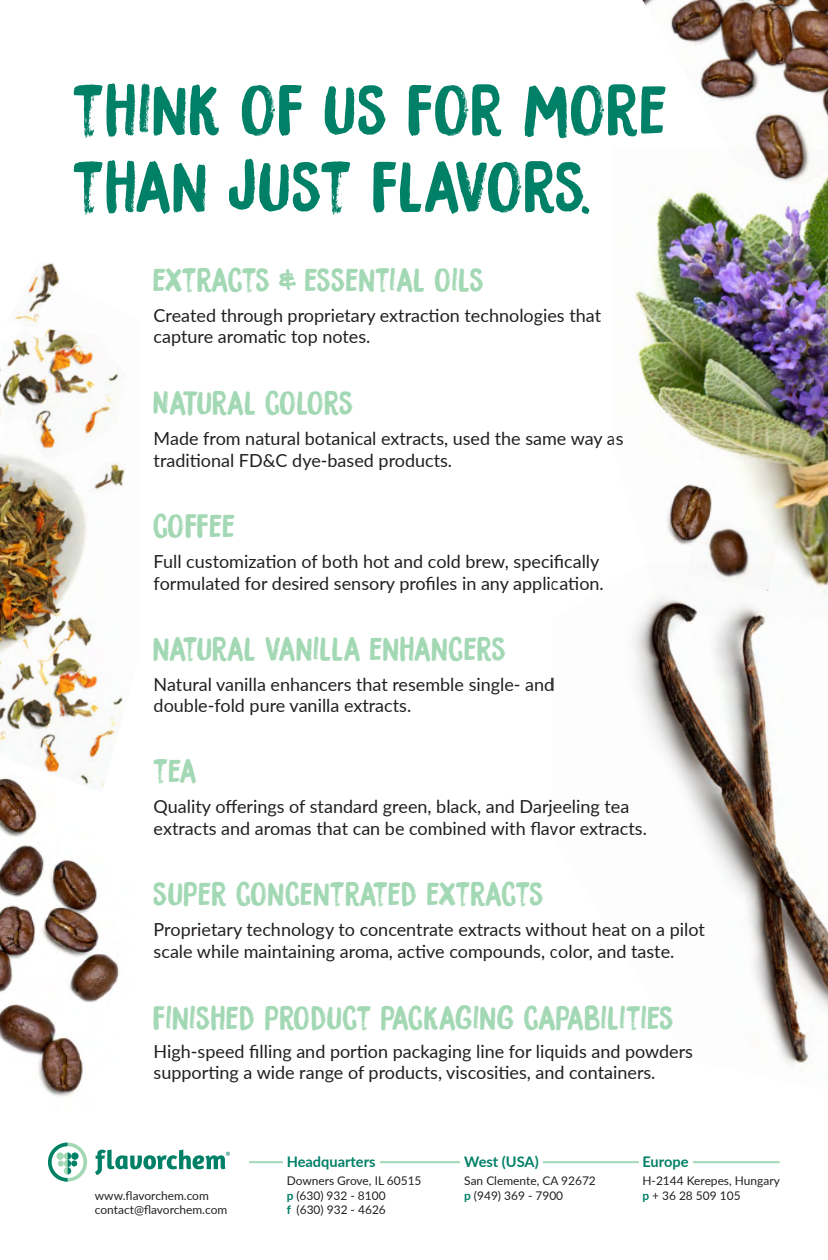
<style>
.page{position:relative;width:828px;height:1260px;background:#fff}
.page>*{position:absolute;margin:0;border:0;box-sizing:border-box;transform-origin:0 0}
.t1{font:64px/76.8px "DK Bocadillo";color:#008066}
.t2{font:30px "DK Bocadillo";color:#a3d8b4}
.t3{font:30px "DK Bocadillo";letter-spacing:-.02em;color:#a3d8b4}
.t4{font:30px "DK Bocadillo";letter-spacing:-.03em;color:#a3d8b4}
.t5{font:18px/21.6px "Lato";color:#231f20}
.t6{font:700 14.6px "Lato";color:#008066}
.t7{font:12px/14.4px "Lato";color:#231f20}
.s1{font-weight:700;color:#008066}
</style>
<div class="page">
<img style="left:0;top:459px;width:87px;height:121px">
<img style="left:0;top:580px;width:123px;height:160px">
<img style="left:10px;top:263px;width:50px;height:66px">
<img style="left:0;top:329px;width:119px;height:130px">
<svg style="left:279px;top:269px;width:17px;height:21px"></svg>
<img style="left:0;top:740px;width:120px;height:357px">
<img style="left:642px;top:0;width:186px;height:147px">
<img style="left:635px;top:147px;width:193px;height:414px">
<img style="left:632px;top:561px;width:196px;height:503px">
<img style="left:93px;top:463px;width:32px;height:28px">
<img style="left:661px;top:471px;width:55px;height:75px">
<img style="left:687px;top:514px;width:92px;height:77px">
<hr style="left:249px;top:1161px;width:531px;height:2px;background:#a3d8b4">
<div style="left:283px;top:1155px;width:96px;height:16px;background:#fff"></div>
<svg style="left:95px;top:1150px;width:135px;height:25px"></svg>
<svg style="left:48px;top:1143px;width:39px;height:39px"></svg>
<div style="left:461px;top:1153px;width:82px;height:18px;background:#fff"></div>
<div style="left:639px;top:1155px;width:54px;height:16px;background:#fff"></div>
<h1 class="t1" style="left:72px;top:71px;width:597px">THINK OF US FOR MORE<br>THAN JUST FLAVORS.</h1>
<h2 class="t3" style="left:153px;top:260px;width:333px">EXTRACTS <sup>&amp;</sup> ESSENTIAL OILS</h2>
<p class="t5" style="left:154px;top:304px;width:449px">Created through proprietary extraction technologies that capture aromatic top notes.</p>
<h2 class="t4" style="left:153px;top:384px;width:202px">NATURAL COLORS</h2>
<p class="t5" style="left:154px;top:427px;width:472px">Made from natural botanical extracts, used the same way as traditional FD&amp;C dye-based products.</p>
<h2 class="t2" style="left:153px;top:507px;width:84px">COFFEE</h2>
<p class="t5" style="left:154px;top:550px;width:452px">Full customization of both hot and cold brew, specifically formulated for desired sensory profiles in any application.</p>
<h2 class="t2" style="left:153px;top:629px;width:355px">NATURAL VANILLA ENHANCERS</h2>
<p class="t5" style="left:154px;top:673px;width:402px">Natural vanilla enhancers that resemble single- and double-fold pure vanilla extracts.</p>
<h2 class="t2" style="left:153px;top:752px;width:45px">TEA</h2>
<p class="t5" style="left:154px;top:795px;width:495px">Quality offerings of standard green, black, and Darjeeling tea extracts and aromas that can be combined with flavor extracts.</p>
<h2 class="t2" style="left:153px;top:875px;width:392px">SUPER CONCENTRATED EXTRACTS</h2>
<p class="t5" style="left:154px;top:918px;width:553px">Proprietary technology to concentrate extracts without heat on a pilot scale while maintaining aroma, active compounds, color, and taste.</p>
<h2 class="t2" style="left:153px;top:998px;width:522px">FINISHED PRODUCT PACKAGING CAPABILITIES</h2>
<p class="t5" style="left:154px;top:1040px;width:541px">High-speed filling and portion packaging line for liquids and powders supporting a wide range of products, viscosities, and containers.</p>
<p class="t6" style="left:464px;top:1150px;width:76px">West (USA)</p>
<p class="t7" style="left:464px;top:1173px;width:133px">San Clemente, CA 92672</p>
<p class="t6" style="left:287px;top:1150px;width:90px">Headquarters</p>
<p class="t7" style="left:287px;top:1173px;width:136px">Downers Grove, IL 60515 <span class="s1">p</span> (630) 932 - 8100<br><span class="s1">f</span> (630) 932 - 4626</p>
<p class="t7" style="left:95px;top:1188px;width:115px">www.flavorchem.com</p>
<p class="t7" style="left:464px;top:1188px;width:100px"><span class="s1">p</span> (949) 369 - 7900</p>
<p class="t7" style="left:95px;top:1202px;width:134px">contact@flavorchem.com</p>
<p class="t6" style="left:642px;top:1150px;width:48px">Europe</p>
<p class="t7" style="left:642px;top:1173px;width:139px">H-2144 Kerepes, Hungary <span class="s1">p</span> + 36 28 509 105</p>
</div>
